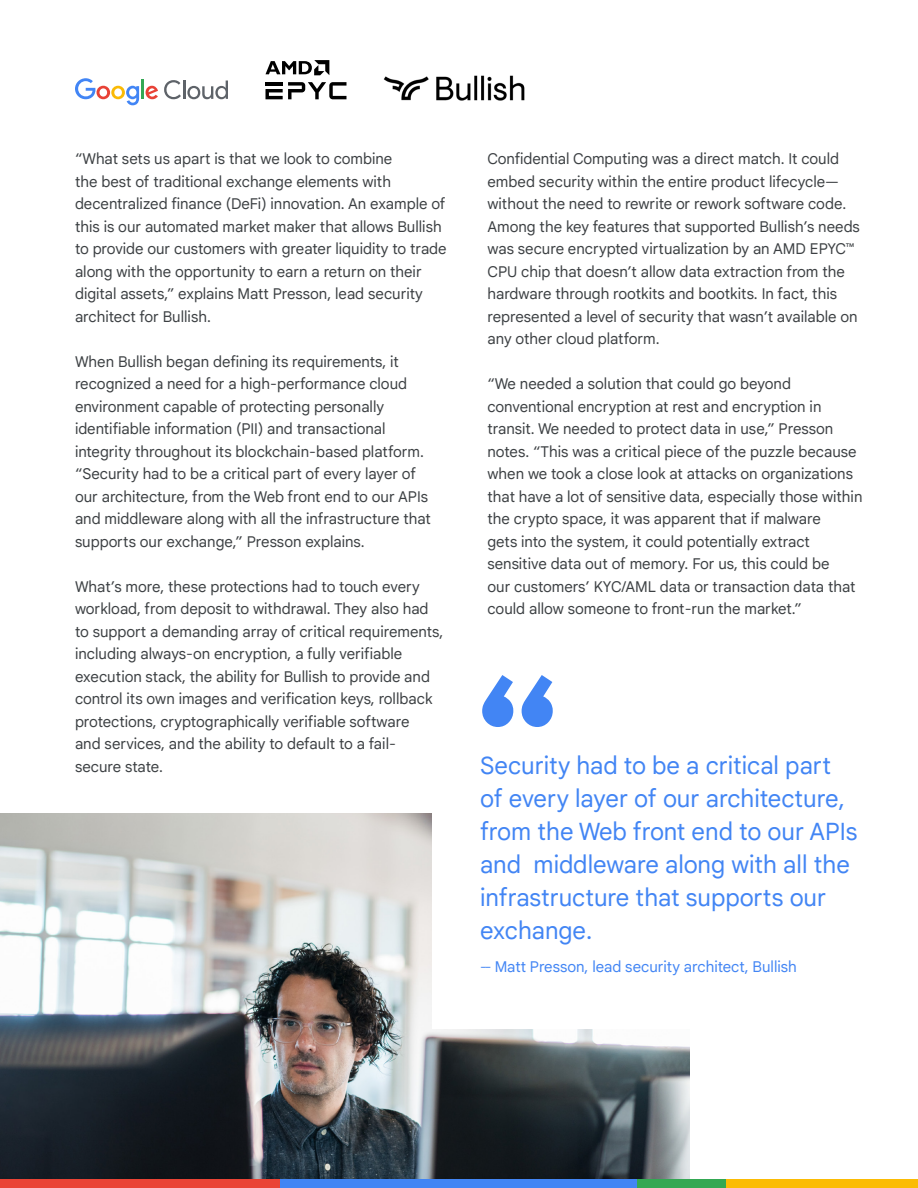
<style>
.page{position:relative;width:918px;height:1188px;background:#fff}
.page>*{position:absolute;margin:0;border:0;box-sizing:border-box;transform-origin:0 0}
.B1_Body_Copy{font:24px/33px "Google Sans Text";color:#4285f4}
.B1_Body_Copy-2{font:15px/22.5px "Google Sans Text";color:#3c4043}
.B1_Body_Copy-3{font:15px "Google Sans Text";color:#4285f4}
.s1{font-family:"Google Sans"}
</style>
<div class="page">
<img style="left:0;top:813px;width:690px;height:366px">
<div style="left:432px;top:808px;width:486px;height:221px;background:#fff"></div>
<div style="left:0;top:1179px;width:281px;height:9px;background:#ea4335"></div>
<div style="left:281px;top:1179px;width:356px;height:9px;background:#4285f4"></div>
<div style="left:637px;top:1179px;width:90px;height:9px;background:#34a853"></div>
<div style="left:727px;top:1179px;width:191px;height:9px;background:#fbbc04"></div>
<svg style="left:482px;top:675px;width:71px;height:52px"></svg>
<svg style="left:75px;top:78px;width:64px;height:27px"></svg>
<hr style="left:141px;top:79px;width:3px;height:20px;background:#33a854">
<svg style="left:146px;top:86px;width:12px;height:13px"></svg>
<svg style="left:164px;top:80px;width:64px;height:19px"></svg>
<svg style="left:265px;top:60px;width:64px;height:15px"></svg>
<svg style="left:266px;top:82px;width:80px;height:17px"></svg>
<img style="left:383px;top:75px;width:142px;height:26px">
<p class="B1_Body_Copy-2" style="left:488px;top:148px;width:374px">Confidential Computing was a direct match. It could embed security within the entire product lifecycle— without the need to rewrite or rework software code.<br>Among the key features that supported Bullish’s needs was secure encrypted virtualization by an AMD EPYC™ CPU chip that doesn’t allow data extraction from the hardware through rootkits and bootkits. In fact, this represented a level of security that wasn’t available on any other cloud platform.</p>
<p class="B1_Body_Copy-2" style="left:488px;top:373px;width:377px">“We needed a solution that could go beyond conventional encryption at rest and encryption in transit. We needed to protect data in use,” Presson notes. “This was a critical piece of the puzzle because when we took a close look at attacks on organizations that have a lot of sensitive data, especially those within the crypto space, it was apparent that if malware<br>gets into the system, it could potentially extract sensitive data out of memory. For us, this could be<br>our customers’ KYC/AML data or transaction data that could allow someone to front-run the market.”</p>
<p class="B1_Body_Copy-2" style="left:75px;top:148px;width:373px">“What sets us apart is that we look to combine<br>the best of traditional exchange elements with decentralized finance (DeFi) innovation. An example of this is our automated market maker that allows Bullish to provide our customers with greater liquidity to trade along with the opportunity to earn a return on their digital assets,” explains Matt Presson, lead security architect for Bullish.</p>
<p class="B1_Body_Copy-2" style="left:75px;top:350px;width:358px">When Bullish began defining its requirements, it recognized a need for a high-performance cloud environment capable of protecting personally identifiable information (PII) and transactional integrity throughout its blockchain-based platform. “Security had to be a critical part of every layer of our architecture, from the Web front end to our APIs and middleware along with all the infrastructure that supports our exchange,” Presson explains.</p>
<p class="B1_Body_Copy-2" style="left:75px;top:575px;width:370px">What’s more, these protections had to touch every workload, from deposit to withdrawal. They also had to support a demanding array of critical requirements, including always-on encryption, a fully verifiable execution stack, the ability for Bullish to provide and control its own images and verification keys, rollback protections, cryptographically verifiable software</p>
<p class="B1_Body_Copy-2" style="left:75px;top:733px;width:323px">and services, and the ability to default to a fail-</p>
<p class="B1_Body_Copy-2" style="left:75px;top:755px;width:90px">secure state.</p>
<p class="B1_Body_Copy" style="left:480px;top:749px;width:379px">Security had to be a critical part of every layer of our architecture, from the Web front end to our APIs and middleware along with all the infrastructure that supports our exchange.</p>
<p class="B1_Body_Copy-3" style="left:480px;top:956px;width:318px"><span class="s1">--</span> Matt Presson, lead security architect, Bullish</p>
</div>
